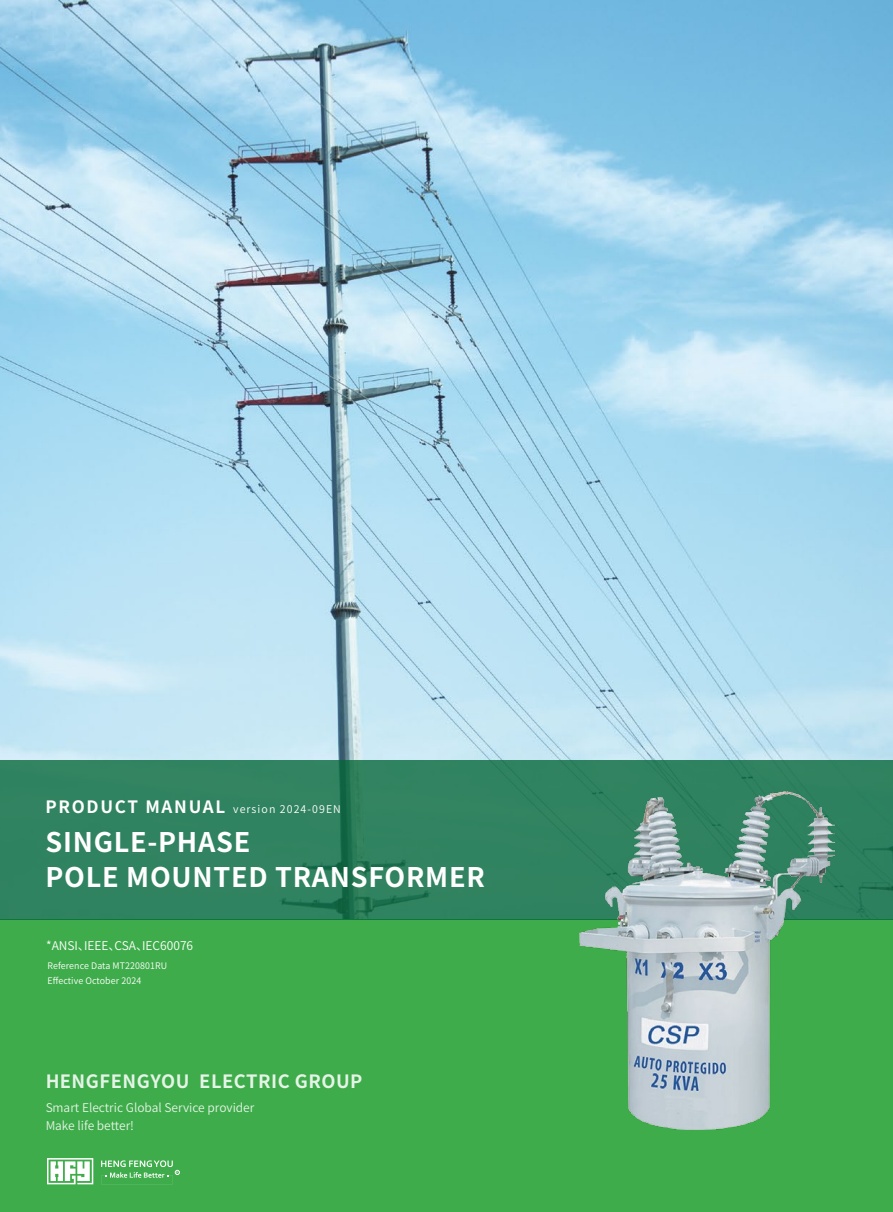
<style>
.page{position:relative;width:893px;height:1212px;background:#fff}
.page>*{position:absolute;margin:0;border:0;box-sizing:border-box;transform-origin:0 0}
.t1{font:700 27px/35.4px "Source Han Sans CN";letter-spacing:.025em;color:#fff}
.t2{font:700 18.3px "Source Han Sans CN";letter-spacing:.025em;color:#fff}
.t3{font:12px/18.6px "Source Han Sans CN";color:#fff}
.t4{font:10.65px "Source Han Sans CN";letter-spacing:.1em;color:#fff}
.t5{font:9px/15px "Source Han Sans CN";letter-spacing:.01em;color:#fff}
.s1{font-weight:700;font-size:16.95px}
</style>
<div class="page">
<img style="left:0;top:0;width:893px;height:761px">
<div style="left:0;top:920px;width:893px;height:292px;background:#3eac4a"></div>
<div style="left:0;top:761px;width:893px;height:159px;background:#308360"></div>
<svg style="left:47px;top:1158px;width:46px;height:26px"></svg>
<svg style="left:101px;top:1160px;width:79px;height:24px"></svg>
<img style="left:579px;top:791px;width:255px;height:338px">
<p class="t4" style="left:46px;top:803px;width:297px"><span class="s1">PRODUCT MANUAL</span> version 2024-09EN</p>
<h1 class="t1" style="left:46px;top:825px;width:441px">SINGLE-PHASE<br>POLE MOUNTED TRANSFORMER</h1>
<p class="t3" style="left:46px;top:936px;width:148px">*ANSI、IEEE、CSA、IEC60076</p>
<p class="t5" style="left:48px;top:959px;width:121px">Reference Data MT220801RU<br>Effective October 2024</p>
<h2 class="t2" style="left:46px;top:1071px;width:319px">HENGFENGYOU ELECTRIC GROUP</h2>
<p class="t3" style="left:46px;top:1098px;width:210px">Smart Electric Global Service provider<br>Make life better!</p>
</div>
